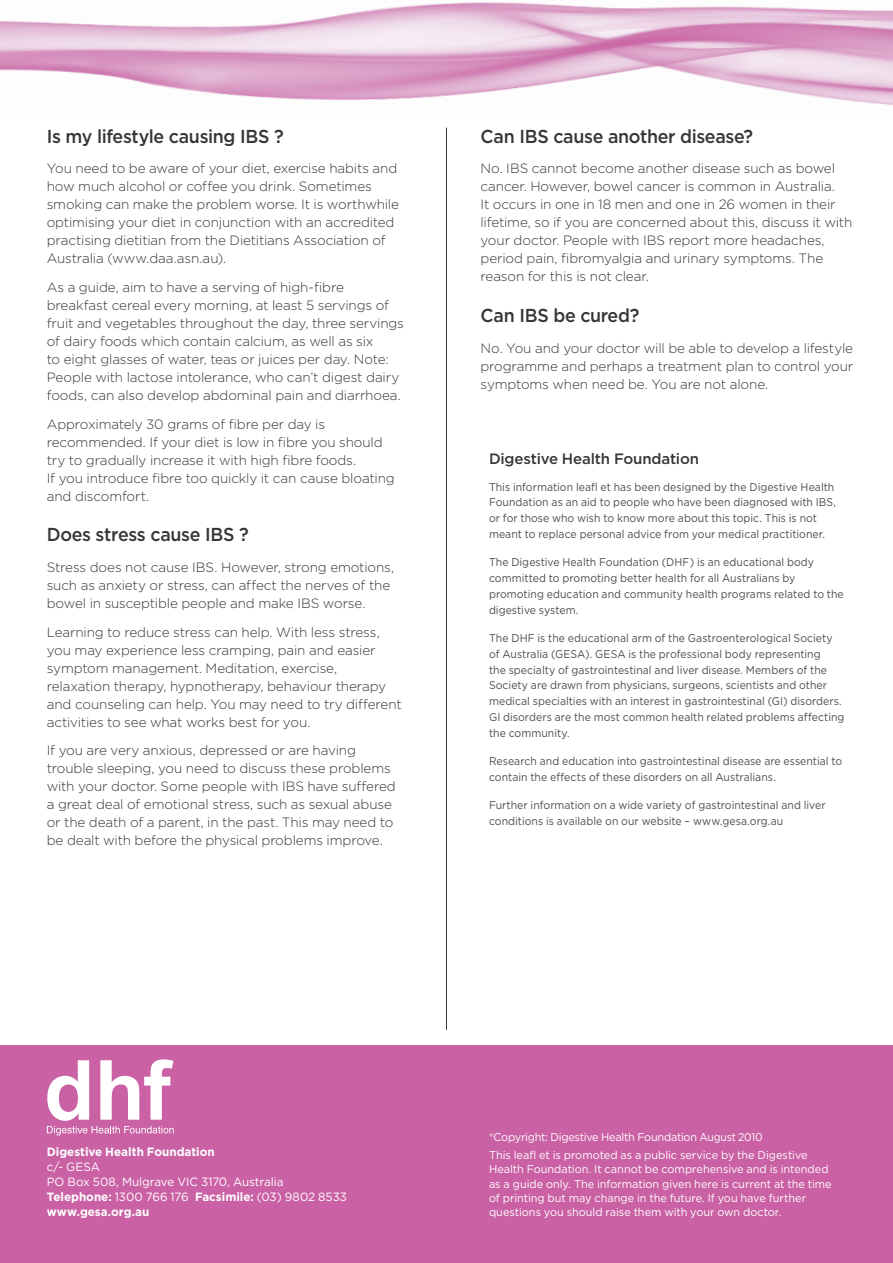
<style>
.page{position:relative;width:893px;height:1263px;background:#fff}
.page>*{position:absolute;margin:0;border:0;box-sizing:border-box;transform-origin:0 0}
.t1{font:500 18.75px "Gotham";letter-spacing:-.02em;color:#373535;scale:.95 1}
.t2{font:500 15px "Gotham";letter-spacing:-.01em;color:#373535}
.t3{font:300 13.5px/18px "Gotham";letter-spacing:-.01em;color:#373535}
.t4{font:12px/15px "Gotham";letter-spacing:-.005em;color:#fff}
.t5{font:700 12px "Gotham";color:#fff}
.t6{font:11.25px/15.8px "Gotham";letter-spacing:.005em;color:#4d4c4e;scale:.93 1}
.t7{font:11.25px/14.2px "Gotham";letter-spacing:-.005em;color:#fff}
.s1{font-weight:700}
</style>
<div class="page">
<img style="left:0;top:2px;width:893px;height:103px">
<hr style="left:446px;top:128px;width:1px;height:902px;background:#373535">
<div style="left:0;top:1046px;width:893px;height:217px;background:#ca61a4"></div>
<svg style="left:47px;top:1059px;width:127px;height:76px"></svg>
<h1 class="t1" style="left:47px;top:125px;width:251px">Is my lifestyle causing IBS ?</h1>
<p class="t3" style="left:47px;top:159px;width:354px">You need to be aware of your diet, exercise habits and how much alcohol or coffee you drink. Sometimes smoking can make the problem worse. It is worthwhile optimising your diet in conjunction with an accredited practising dietitian from the Dietitians Association of Australia (www.daa.asn.au).</p>
<p class="t3" style="left:47px;top:278px;width:359px">As a guide, aim to have a serving of high-fibre breakfast cereal every morning, at least 5 servings of fruit and vegetables throughout the day, three servings of dairy foods which contain calcium, as well as six<br>to eight glasses of water, teas or juices per day. Note:<br>People with lactose intolerance, who can’t digest dairy foods, can also develop abdominal pain and diarrhoea.</p>
<p class="t3" style="left:47px;top:415px;width:350px">Approximately 30 grams of fibre per day is recommended. If your diet is low in fibre you should try to gradually increase it with high fibre foods.<br>If you introduce fibre too quickly it can cause bloating and discomfort.</p>
<h1 class="t1" style="left:47px;top:523px;width:214px">Does stress cause IBS ?</h1>
<p class="t3" style="left:47px;top:558px;width:349px">Stress does not cause IBS. However, strong emotions, such as anxiety or stress, can affect the nerves of the bowel in susceptible people and make IBS worse.</p>
<p class="t3" style="left:47px;top:623px;width:357px">Learning to reduce stress can help. With less stress, you may experience less cramping, pain and easier symptom management. Meditation, exercise, relaxation therapy, hypnotherapy, behaviour therapy and counseling can help. You may need to try different activities to see what works best for you.</p>
<p class="t3" style="left:47px;top:741px;width:351px">If you are very anxious, depressed or are having trouble sleeping, you need to discuss these problems with your doctor. Some people with IBS have suffered a great deal of emotional stress, such as sexual abuse or the death of a parent, in the past. This may need to be dealt with before the physical problems improve.</p>
<h1 class="t1" style="left:480px;top:125px;width:289px">Can IBS cause another disease?</h1>
<p class="t3" style="left:480px;top:159px;width:373px">No. IBS cannot become another disease such as bowel cancer. However, bowel cancer is common in Australia.<br>It occurs in one in 18 men and one in 26 women in their lifetime, so if you are concerned about this, discuss it with your doctor. People with IBS report more headaches, period pain, fibromyalgia and urinary symptoms. The reason for this is not clear.</p>
<h1 class="t1" style="left:480px;top:304px;width:169px">Can IBS be cured?</h1>
<p class="t3" style="left:480px;top:339px;width:374px;text-align:justify">No. You and your doctor will be able to develop a lifestyle programme and perhaps a treatment plan to control your symptoms when need be. You are not alone.</p>
<p class="t2" style="left:489px;top:450px;width:211px">Digestive Health Foundation</p>
<p class="t6" style="left:489px;top:479px;width:375px">This information leafl et has been designed by the Digestive Health Foundation as an aid to people who have been diagnosed with IBS, or for those who wish to know more about this topic. This is not meant to replace personal advice from your medical practitioner.</p>
<p class="t6" style="left:489px;top:554px;width:383px">The Digestive Health Foundation (DHF) is an educational body committed to promoting better health for all Australians by promoting education and community health programs related to the digestive system.</p>
<p class="t6" style="left:489px;top:630px;width:384px">The DHF is the educational arm of the Gastroenterological Society of Australia (GESA). GESA is the professional body representing<br>the specialty of gastrointestinal and liver disease. Members of the Society are drawn from physicians, surgeons, scientists and other medical specialties with an interest in gastrointestinal (GI) disorders.<br>GI disorders are the most common health related problems affecting the community.</p>
<p class="t6" style="left:489px;top:753px;width:381px">Research and education into gastrointestinal disease are essential to contain the effects of these disorders on all Australians.</p>
<p class="t6" style="left:489px;top:797px;width:364px">Further information on a wide variety of gastrointestinal and liver conditions is available on our website – www.gesa.org.au</p>
<p class="t5" style="left:47px;top:1145px;width:169px">Digestive Health Foundation</p>
<p class="t4" style="left:47px;top:1159px;width:302px">c/- GESA<br>PO Box 508, Mulgrave VIC 3170, Australia<br><span class="s1">Telephone:</span> 1300 766 176 <span class="s1">Facsimile:</span> (03) 9802 8533 <span class="s1">www.gesa.org.au</span></p>
<p class="t7" style="left:489px;top:1127px;width:320px;line-height:18.5px">®Copyright: Digestive Health Foundation August 2010<br>This leafl et is promoted as a public service by the Digestive</p>
<p class="t7" style="left:489px;top:1162px;width:344px">Health Foundation. It cannot be comprehensive and is intended as a guide only. The information given here is current at the time of printing but may change in the future. If you have further questions you should raise them with your own doctor.</p>
</div>
